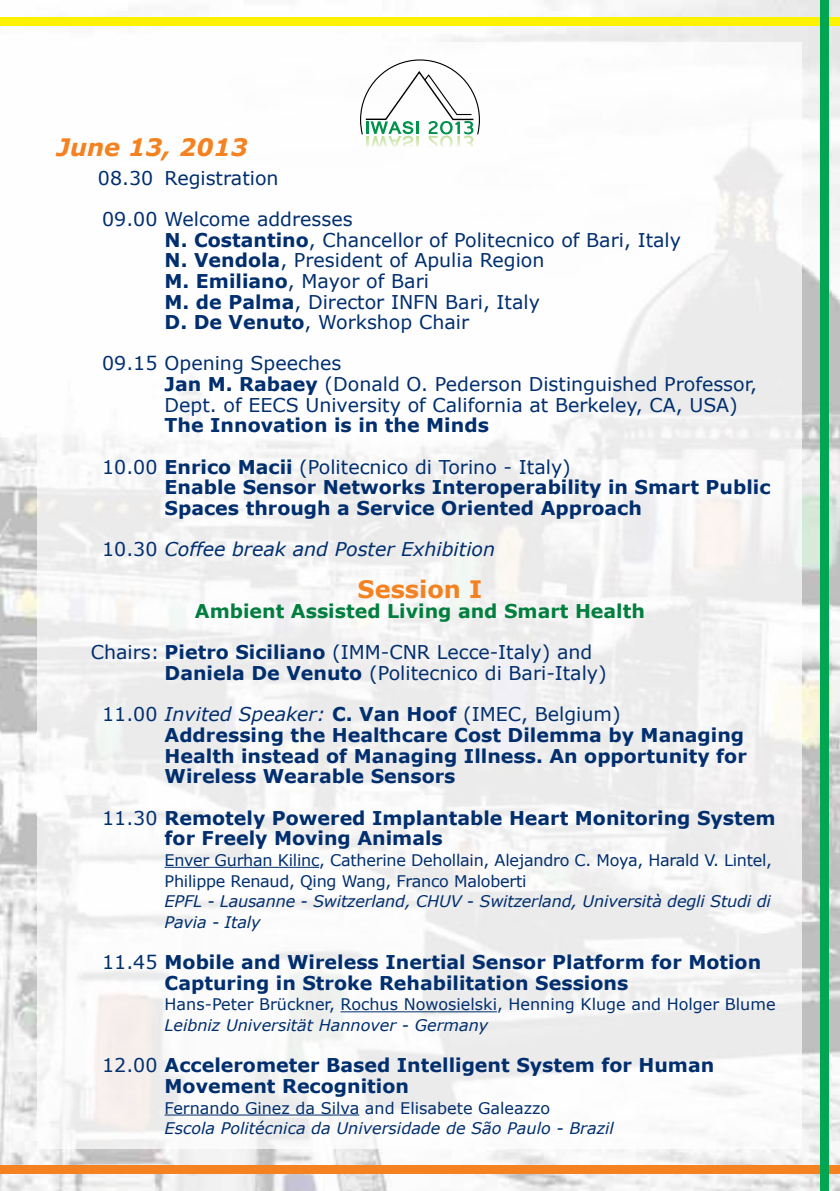
<style>
.page{position:relative;width:840px;height:1191px;background:#fff}
.page>*{position:absolute;margin:0;border:0;box-sizing:border-box;transform-origin:0 0}
.t1{font:italic 700 24px "Verdana";color:#f58220}
.t2{font:700 24px "Verdana";color:#f58220}
.t3{font:700 19px/20.6px "Verdana";color:#002e6e}
.t4{font:19px/20.6px "Verdana";color:#002e6e}
.t5{font:700 19px/41.2px "Verdana";color:#007f3e}
.t6{font:italic 19px "Verdana";color:#002e6e}
.t7{font:16px/20.6px "Verdana";letter-spacing:-.015em;color:#002e6e}
.t8{font:italic 16px/20.6px "Verdana";color:#002e6e}
.s1{font-weight:700}
.s2{font-weight:400}
.s3{font-style:normal}
.s4{font-weight:400;color:#002e6e}
.s5{color:#002e6e}
.s6{font-style:italic}
</style>
<div class="page">
<img style="left:0;top:0;width:839px;height:1191px">
<div style="left:0;top:17px;width:839px;height:9px;background:#fff200"></div>
<div style="left:0;top:1165px;width:839px;height:9px;background:#f58220"></div>
<div style="left:819px;top:0;width:9px;height:1191px;background:#00a651"></div>
<div style="left:38px;top:42px;width:763px;height:1106px;background:linear-gradient(to right,#f9f9f9,#f3f3f3)"></div>
<svg style="left:359px;top:59px;width:121px;height:90px"></svg>
<hr style="left:164px;top:867px;width:155px;height:1px;background:#002e6e">
<hr style="left:340px;top:1011px;width:157px;height:1px;background:#002e6e">
<hr style="left:164px;top:1114px;width:195px;height:1px;background:#002e6e">
<p class="t1" style="left:57px;top:131px;width:192px">June 13, 2013</p>
<p class="t4" style="left:98px;top:157px;width:256px;line-height:41.2px">08.30 Registration<br>09.00 Welcome addresses</p>
<p class="t4" style="left:164px;top:230px;width:517px"><span class="s1">N. Costantino</span>, Chancellor of Politecnico of Bari, Italy <span class="s1">N. Vendola</span>, President of Apulia Region<br><span class="s1">M. Emiliano</span>, Mayor of Bari<br><span class="s1">M. de Palma</span>, Director INFN Bari, Italy<br><span class="s1">D. De Venuto</span>, Workshop Chair</p>
<p class="t4" style="left:164px;top:353px;width:593px;text-indent:-62px">09.15 Opening Speeches<br><span class="s1">Jan M. Rabaey</span> (Donald O. Pederson Distinguished Professor,<br>Dept. of EECS University of California at Berkeley, CA, USA)</p>
<p class="t3" style="left:102px;top:405px;width:470px;line-height:41.2px;text-indent:62px">The Innovation is in the Minds<br><span class="s2">10.00</span> Enrico Macii <span class="s2">(Politecnico di Torino - Italy)</span></p>
<p class="t3" style="left:164px;top:477px;width:607px">Enable Sensor Networks Interoperability in Smart Public<br>Spaces through a Service Oriented Approach</p>
<p class="t6" style="left:102px;top:537px;width:394px"><span class="s3">10.30</span> Coffee break and Poster Exhibition</p>
<p class="t2" style="left:357px;top:573px;width:126px">Session I</p>
<p class="t5" style="left:91px;top:591px;width:555px;text-indent:104px">Ambient Assisted Living and Smart Health<br><span class="s4">Chairs:</span> <span class="s5">Pietro Siciliano</span> <span class="s4">(IMM-CNR Lecce-Italy) and</span></p>
<p class="t4" style="left:102px;top:653px;width:519px;line-height:41.2px;text-indent:62px"><span class="s1">Daniela De Venuto</span> (Politecnico di Bari-Italy)<br>11.00 <span class="s6">Invited Speaker:</span> <span class="s1">C. Van Hoof</span> (IMEC, Belgium)</p>
<p class="t3" style="left:164px;top:725px;width:583px">Addressing the Healthcare Cost Dilemma by Managing<br>Health instead of Managing Illness. An opportunity for<br>Wireless Wearable Sensors</p>
<p class="t3" style="left:164px;top:807px;width:612px;text-indent:-62px"><span class="s2">11.30</span> Remotely Powered Implantable Heart Monitoring System for Freely Moving Animals</p>
<p class="t7" style="left:164px;top:850px;width:608px">Enver Gurhan Kilinc, Catherine Dehollain, Alejandro C. Moya, Harald V. Lintel,<br>Philippe Renaud, Qing Wang, Franco Maloberti</p>
<p class="t8" style="left:164px;top:891px;width:607px">EPFL - Lausanne - Switzerland, CHUV - Switzerland, Università degli Studi di<br>Pavia - Italy</p>
<p class="t3" style="left:164px;top:952px;width:597px;text-indent:-62px"><span class="s2">11.45</span> Mobile and Wireless Inertial Sensor Platform for Motion<br>Capturing in Stroke Rehabilitation Sessions</p>
<p class="t7" style="left:164px;top:994px;width:612px">Hans-Peter Brückner, Rochus Nowosielski, Henning Kluge and Holger Blume</p>
<p class="t8" style="left:164px;top:1015px;width:325px">Leibniz Universität Hannover - Germany</p>
<p class="t3" style="left:164px;top:1055px;width:551px;text-indent:-62px"><span class="s2">12.00</span> Accelerometer Based Intelligent System for Human<br>Movement Recognition</p>
<p class="t7" style="left:164px;top:1097px;width:387px">Fernando Ginez da Silva and Elisabete Galeazzo</p>
<p class="t8" style="left:164px;top:1118px;width:450px">Escola Politécnica da Universidade de São Paulo - Brazil</p>
</div>
